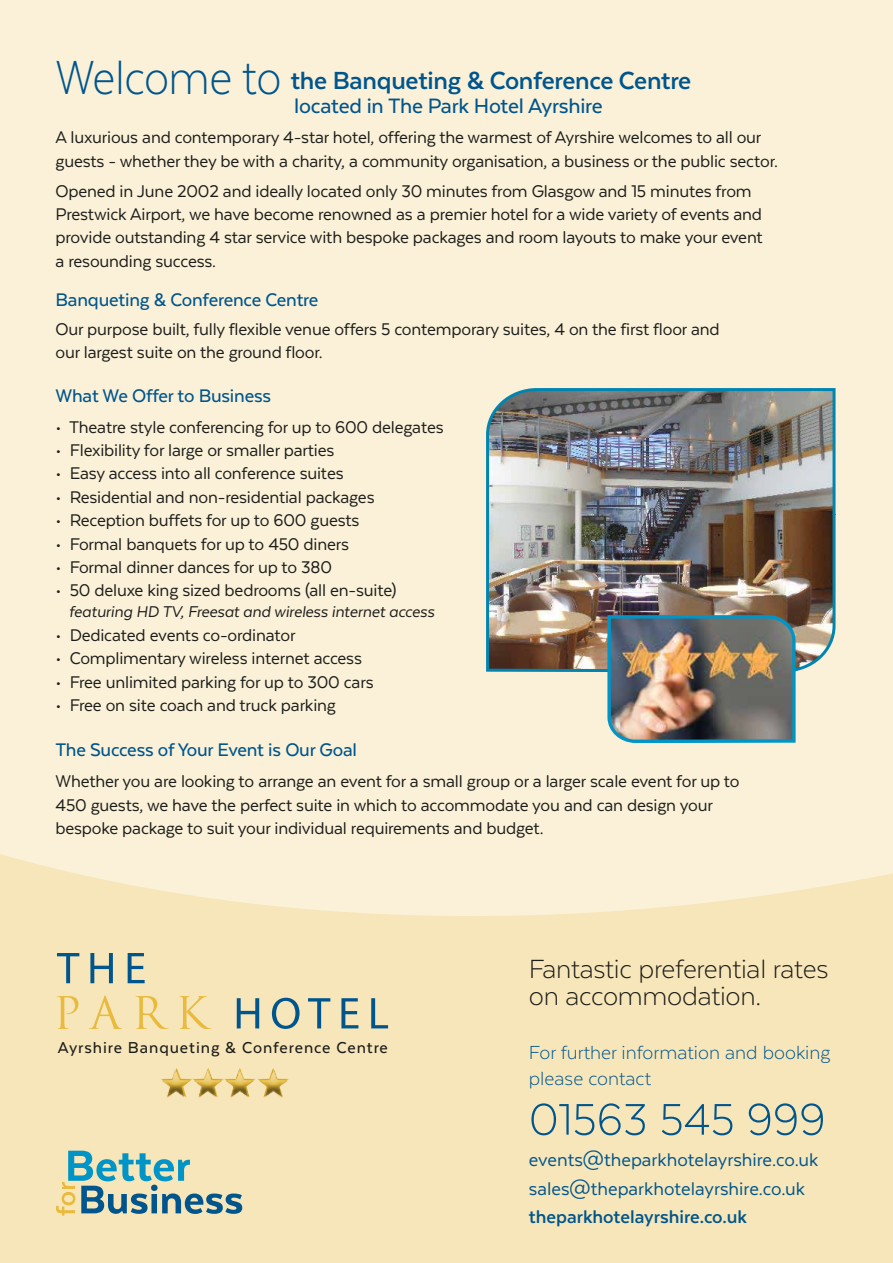
<style>
.page{position:relative;width:893px;height:1263px;background:#faf1d8}
.page>*{position:absolute;margin:0;border:0;box-sizing:border-box;transform-origin:0 0}
.t1{font:300 51px "Texta";color:#00558d}
.t2{font:300 30.3px/27px "Texta";letter-spacing:-.01em;color:#1d1d1b}
.t3{font:700 28.5px "Texta";letter-spacing:-.01em;color:#00558d}
.t4{font:500 24px "Texta";letter-spacing:-.01em;color:#00558d}
.t5{font:300 21.75px/26.1px "Texta";color:#00558d}
.t6{font:500 21px "Texta";letter-spacing:-.01em;color:#00558d}
.t7{font:21px/28.5px "Texta";color:#00558d}
.t8{font:700 21px "Texta";color:#00558d}
.t9{font:19.5px/23.4px "Texta";letter-spacing:-.01em;color:#1d1d1b}
.t10{font:500 18.15px "Texta";letter-spacing:.05em;color:#1d1d1b}
.t11{font:italic 18px "Texta";letter-spacing:-.01em;color:#1d1d1b}
.s1{font-weight:300;font-size:55.05px}
</style>
<div class="page">
<svg style="left:0;top:854px;width:893px;height:409px;background:#f6e7bc"></svg>
<svg style="left:57px;top:996px;width:21px;height:33px"></svg>
<svg style="left:89px;top:995px;width:33px;height:34px"></svg>
<svg style="left:136px;top:996px;width:33px;height:33px"></svg>
<svg style="left:179px;top:996px;width:33px;height:33px"></svg>
<svg style="left:57px;top:953px;width:22px;height:30px"></svg>
<svg style="left:90px;top:953px;width:23px;height:30px"></svg>
<svg style="left:128px;top:953px;width:17px;height:30px"></svg>
<svg style="left:237px;top:998px;width:22px;height:30px"></svg>
<svg style="left:272px;top:998px;width:28px;height:31px"></svg>
<svg style="left:308px;top:998px;width:22px;height:30px"></svg>
<svg style="left:341px;top:998px;width:17px;height:30px"></svg>
<svg style="left:371px;top:998px;width:17px;height:30px"></svg>
<img style="left:157px;top:1067px;width:135px;height:36px">
<svg style="left:56px;top:1151px;width:186px;height:64px;background:#a9c1b1"></svg>
<img style="left:486px;top:388px;width:350px;height:284px">
<img style="left:606px;top:613px;width:191px;height:130px">
<h3 class="t3" style="left:56px;top:66px;width:637px"><span class="s1">Welcome to</span> the Banqueting &amp; Conference Centre</h3>
<p class="t4" style="left:294px;top:94px;width:310px">located in The Park Hotel Ayrshire</p>
<p class="t9" style="left:56px;top:125px;width:724px">A luxurious and contemporary 4-star hotel, offering the warmest of Ayrshire welcomes to all our guests - whether they be with a charity, a community organisation, a business or the public sector.</p>
<p class="t9" style="left:56px;top:179px;width:709px">Opened in June 2002 and ideally located only 30 minutes from Glasgow and 15 minutes from Prestwick Airport, we have become renowned as a premier hotel for a wide variety of events and provide outstanding 4 star service with bespoke packages and room layouts to make your event a resounding success.</p>
<p class="t6" style="left:56px;top:289px;width:264px">Banqueting &amp; Conference Centre</p>
<p class="t9" style="left:56px;top:317px;width:666px">Our purpose built, fully flexible venue offers 5 contemporary suites, 4 on the first floor and our largest suite on the ground floor.</p>
<p class="t6" style="left:56px;top:385px;width:217px">What We Offer to Business</p>
<p class="t9" style="left:56px;top:415px;width:390px">• Theatre style conferencing for up to 600 delegates</p>
<p class="t9" style="left:56px;top:438px;width:280px">• Flexibility for large or smaller parties</p>
<p class="t9" style="left:56px;top:461px;width:290px">• Easy access into all conference suites</p>
<p class="t9" style="left:56px;top:485px;width:321px">• Residential and non-residential packages</p>
<p class="t9" style="left:56px;top:508px;width:306px">• Reception buffets for up to 600 guests</p>
<p class="t9" style="left:56px;top:532px;width:295px">• Formal banquets for up to 450 diners</p>
<p class="t9" style="left:56px;top:555px;width:278px">• Formal dinner dances for up to 380</p>
<p class="t9" style="left:56px;top:578px;width:343px">• 50 deluxe king sized bedrooms (all en-suite)</p>
<p class="t11" style="left:69px;top:603px;width:367px">featuring HD TV, Freesat and wireless internet access</p>
<p class="t9" style="left:56px;top:623px;width:242px">• Dedicated events co-ordinator</p>
<p class="t9" style="left:56px;top:646px;width:308px">• Complimentary wireless internet access</p>
<p class="t9" style="left:56px;top:670px;width:320px">• Free unlimited parking for up to 300 cars</p>
<p class="t9" style="left:56px;top:693px;width:282px">• Free on site coach and truck parking</p>
<p class="t6" style="left:56px;top:739px;width:303px">The Success of Your Event is Our Goal</p>
<p class="t9" style="left:56px;top:769px;width:686px">Whether you are looking to arrange an event for a small group or a larger scale event for up to<br>450 guests, we have the perfect suite in which to accommodate you and can design your bespoke package to suit your individual requirements and budget.</p>
<p class="t10" style="left:58px;top:1038px;width:332px">Ayrshire Banqueting &amp; Conference Centre</p>
<h2 class="t2" style="left:529px;top:955px;width:301px">Fantastic preferential rates on accommodation.</h2>
<p class="t5" style="left:529px;top:1039px;width:303px">For further information and booking please contact</p>
<h1 class="t1" style="left:529px;top:1093px;width:298px">01563 545 999</h1>
<p class="t7" style="left:529px;top:1145px;width:291px">events@theparkhotelayrshire.co.uk sales@theparkhotelayrshire.co.uk</p>
<p class="t8" style="left:529px;top:1206px;width:220px">theparkhotelayrshire.co.uk</p>
</div>
